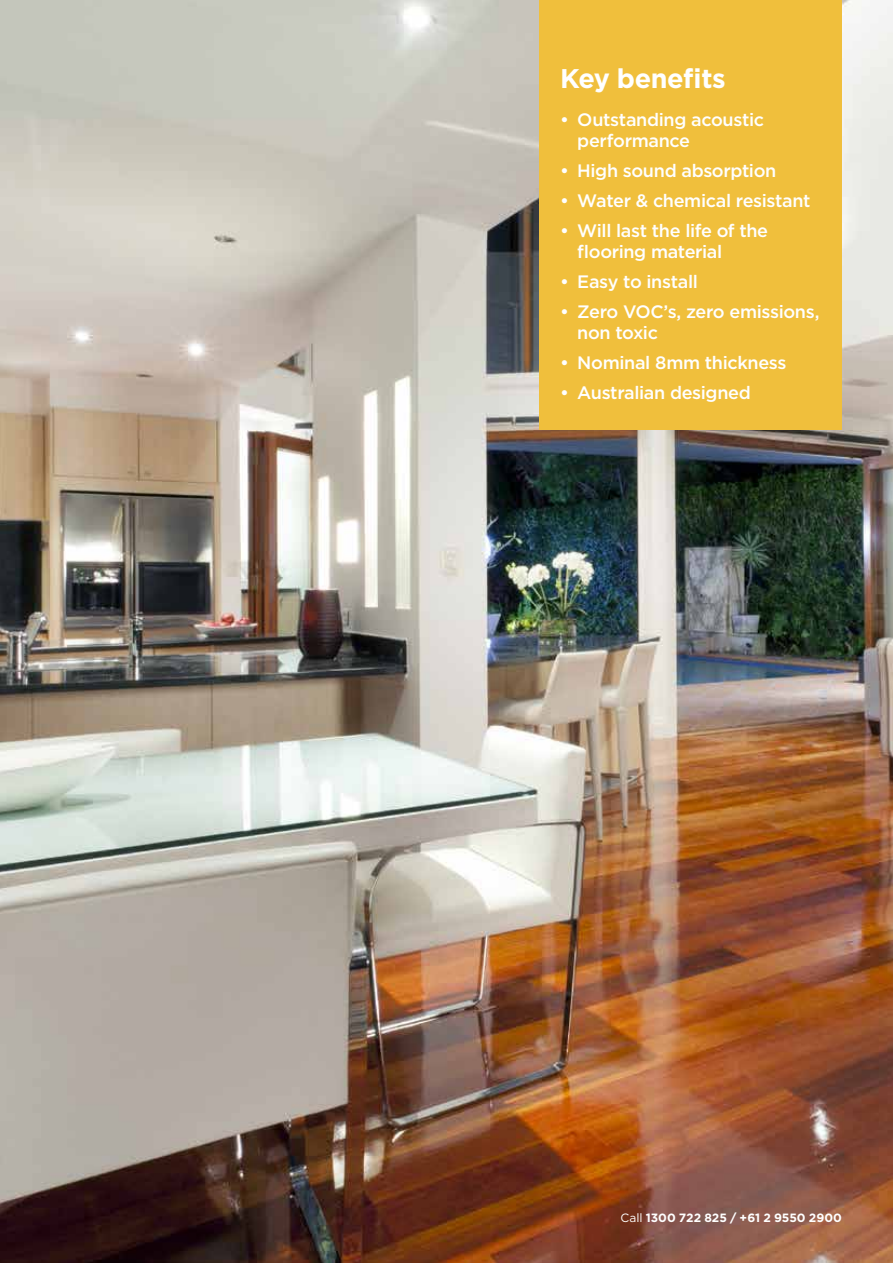
<style>
.page{position:relative;width:893px;height:1263px;background:#fff}
.page>*{position:absolute;margin:0;border:0;box-sizing:border-box;transform-origin:0 0}
.t1{font:700 27px "Gotham";letter-spacing:-.02em;color:#fff}
.t2{font:500 18px/21px "Gotham";letter-spacing:-.02em;color:#fff}
.t3{font:700 12px "Gotham";color:#fff}
.s1{font-weight:400}
</style>
<div class="page">
<img style="left:0;top:0;width:893px;height:1263px">
<div style="left:539px;top:0;width:303px;height:430px;background:#f0bf3c"></div>
<h1 class="t1" style="left:560px;top:60px;width:167px">Key benefits</h1>
<p class="t2" style="left:577px;top:108px;width:188px;text-indent:-17px">• Outstanding acoustic performance</p>
<p class="t2" style="left:560px;top:159px;width:218px">• High sound absorption</p>
<p class="t2" style="left:560px;top:189px;width:252px">• Water &amp; chemical resistant</p>
<p class="t2" style="left:577px;top:219px;width:192px;text-indent:-17px">• Will last the life of the flooring material</p>
<p class="t2" style="left:560px;top:270px;width:139px">• Easy to install</p>
<p class="t2" style="left:577px;top:300px;width:244px;text-indent:-17px">• Zero VOC’s, zero emissions, non toxic</p>
<p class="t2" style="left:560px;top:351px;width:228px">• Nominal 8mm thickness</p>
<p class="t2" style="left:560px;top:381px;width:192px">• Australian designed</p>
<p class="t3" style="left:620px;top:1210px;width:223px"><span class="s1">Call</span> 1300 722 825 / +61 2 9550 2900</p>
</div>
